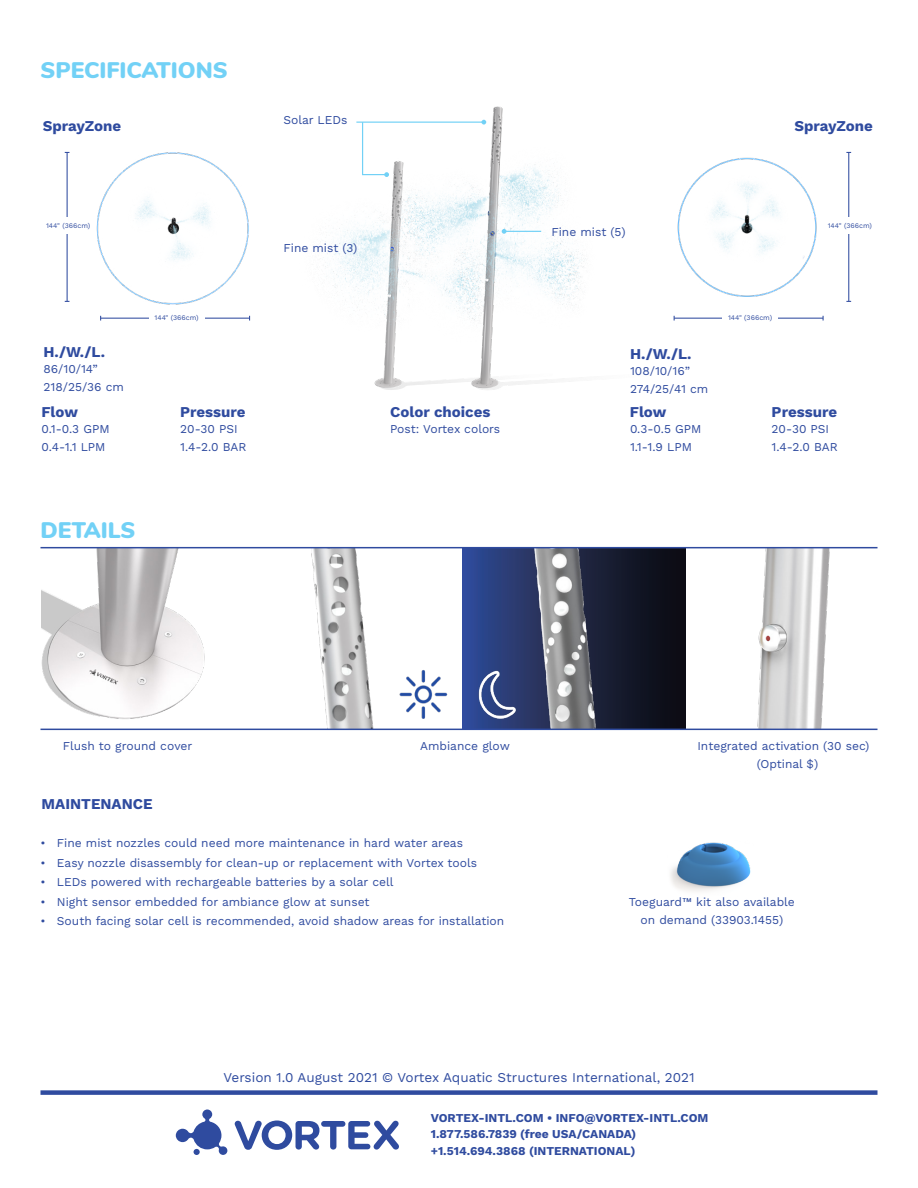
<style>
.page{position:relative;width:918px;height:1188px;background:#fff}
.page>*{position:absolute;margin:0;border:0;box-sizing:border-box;transform-origin:0 0}
.Sous-titre{font:900 22.5px "Nunito";color:#72d1f6}
.sous-sous-titre{font:700 15px "Work Sans";color:#2f4b9f}
.Technologie{font:700 15px "Work Sans";color:#2f4b9f}
.texte{font:13.5px "Work Sans";color:#2f4b9f}
.texte-2{font:12px/18px "Work Sans";color:#2f4b9f;text-align:center}
.bas_de_page{font:700 12px "Work Sans";color:#2f4b9f}
.t1{font:7.05px "Work Sans";color:#2f4b9f}
</style>
<div class="page">
<svg style="left:463px;top:548px;width:223px;height:181px;background:#1b2850"></svg>
<img style="left:351px;top:106px;width:235px;height:284px">
<svg style="left:176px;top:1110px;width:51px;height:45px"></svg>
<svg style="left:235px;top:1121px;width:164px;height:29px"></svg>
<hr style="left:504px;top:231px;width:37px;height:1px;background:#72d1f6">
<svg style="left:502px;top:229px;width:4px;height:5px"></svg>
<hr style="left:356px;top:122px;width:128px;height:1px;background:#72d1f6">
<svg style="left:481px;top:120px;width:5px;height:5px"></svg>
<img style="left:42px;top:548px;width:180px;height:181px">
<img style="left:260px;top:548px;width:180px;height:181px">
<img style="left:483px;top:548px;width:180px;height:181px">
<img style="left:698px;top:548px;width:180px;height:181px">
<img style="left:96px;top:152px;width:153px;height:153px">
<hr style="left:101px;top:318px;width:149px;height:1px;background:#2f4b9f">
<div style="left:149px;top:309px;width:55px;height:16px;background:#fff"></div>
<hr style="left:67px;top:152px;width:1px;height:149px;background:#2f4b9f">
<div style="left:40px;top:218px;width:56px;height:16px;background:#fff"></div>
<img style="left:677px;top:157px;width:140px;height:140px">
<hr style="left:674px;top:318px;width:149px;height:1px;background:#2f4b9f">
<div style="left:722px;top:309px;width:56px;height:16px;background:#fff"></div>
<hr style="left:848px;top:152px;width:1px;height:149px;background:#2f4b9f">
<div style="left:822px;top:218px;width:56px;height:16px;background:#fff"></div>
<svg style="left:361px;top:121px;width:28px;height:56px"></svg>
<hr style="left:40px;top:729px;width:838px;height:1px;background:#2f4b9f">
<hr style="left:40px;top:547px;width:838px;height:1px;background:#2f4b9f">
<div style="left:40px;top:1090px;width:838px;height:5px;background:#2f4b9f"></div>
<img style="left:479px;top:671px;width:40px;height:48px">
<img style="left:399px;top:669px;width:49px;height:51px">
<img style="left:670px;top:842px;width:81px;height:50px">
<p class="Sous-titre" style="left:40px;top:54px;width:189px">SPECIFICATIONS</p>
<p class="texte-2" style="left:284px;top:112px;width:65px">Solar LEDs</p>
<p class="sous-sous-titre" style="left:43px;top:117px;width:80px">SprayZone</p>
<p class="sous-sous-titre" style="left:794px;top:117px;width:80px">SprayZone</p>
<p class="t1" style="left:46px;top:222px;width:46px">144" (366cm)</p>
<p class="texte-2" style="left:551px;top:223px;width:76px">Fine mist (5)</p>
<p class="t1" style="left:828px;top:222px;width:46px">144" (366cm)</p>
<p class="texte-2" style="left:284px;top:239px;width:75px">Fine mist (3)</p>
<p class="t1" style="left:155px;top:314px;width:46px">144" (366cm)</p>
<p class="t1" style="left:728px;top:314px;width:46px">144" (366cm)</p>
<p class="sous-sous-titre" style="left:43px;top:343px;width:63px">H./W./L.</p>
<p class="sous-sous-titre" style="left:630px;top:345px;width:63px">H./W./L.</p>
<p class="texte-2" style="left:43px;top:360px;width:56px">86/10/14”</p>
<p class="texte-2" style="left:43px;top:378px;width:82px">218/25/36 cm</p>
<p class="texte-2" style="left:630px;top:362px;width:62px">108/10/16”</p>
<p class="texte-2" style="left:630px;top:380px;width:80px">274/25/41 cm</p>
<p class="sous-sous-titre" style="left:390px;top:403px;width:102px">Color choices</p>
<p class="sous-sous-titre" style="left:41px;top:403px;width:38px">Flow</p>
<p class="sous-sous-titre" style="left:630px;top:403px;width:38px">Flow</p>
<p class="sous-sous-titre" style="left:180px;top:403px;width:67px">Pressure</p>
<p class="sous-sous-titre" style="left:772px;top:403px;width:67px">Pressure</p>
<p class="texte-2" style="left:41px;top:421px;width:70px">0.1-0.3 GPM</p>
<p class="texte-2" style="left:41px;top:439px;width:66px">0.4-1.1 LPM</p>
<p class="Sous-titre" style="left:40px;top:513px;width:97px">DETAILS</p>
<p class="texte-2" style="left:180px;top:421px;width:59px">20-30 PSI</p>
<p class="texte-2" style="left:180px;top:439px;width:68px">1.4-2.0 BAR</p>
<p class="texte-2" style="left:390px;top:421px;width:112px">Post: Vortex colors</p>
<p class="texte-2" style="left:630px;top:421px;width:73px">0.3-0.5 GPM</p>
<p class="texte-2" style="left:630px;top:439px;width:63px">1.1-1.9 LPM</p>
<p class="texte-2" style="left:772px;top:421px;width:59px">20-30 PSI</p>
<p class="texte-2" style="left:772px;top:439px;width:68px">1.4-2.0 BAR</p>
<p class="texte-2" style="left:63px;top:738px;width:131px">Flush to ground cover</p>
<p class="texte-2" style="left:420px;top:738px;width:91px">Ambiance glow</p>
<p class="texte-2" style="left:698px;top:738px;width:173px">Integrated activation (30 sec)</p>
<p class="texte-2" style="left:757px;top:756px;width:63px">(Optinal $)</p>
<p class="Technologie" style="left:42px;top:795px;width:113px">MAINTENANCE</p>
<p class="texte-2" style="left:40px;top:835px;width:424px">• Fine mist nozzles could need more maintenance in hard water areas</p>
<p class="texte-2" style="left:40px;top:854px;width:438px">• Easy nozzle disassembly for clean-up or replacement with Vortex tools</p>
<p class="texte-2" style="left:40px;top:874px;width:355px">• LEDs powered with rechargeable batteries by a solar cell</p>
<p class="texte-2" style="left:40px;top:893px;width:331px">• Night sensor embedded for ambiance glow at sunset</p>
<p class="texte-2" style="left:40px;top:913px;width:465px">• South facing solar cell is recommended, avoid shadow areas for installation</p>
<p class="texte-2" style="left:629px;top:894px;width:168px">Toeguard™ kit also available on demand (33903.1455)</p>
<p class="texte" style="left:223px;top:1070px;width:473px">Version 1.0 August 2021 © Vortex Aquatic Structures International, 2021</p>
<p class="bas_de_page" style="left:431px;top:1111px;width:279px">VORTEX-INTL.COM • INFO@VORTEX-INTL.COM</p>
<p class="bas_de_page" style="left:431px;top:1127px;width:207px">1.877.586.7839 (free USA/CANADA)</p>
<p class="bas_de_page" style="left:431px;top:1144px;width:206px">+1.514.694.3868 (INTERNATIONAL)</p>
</div>
